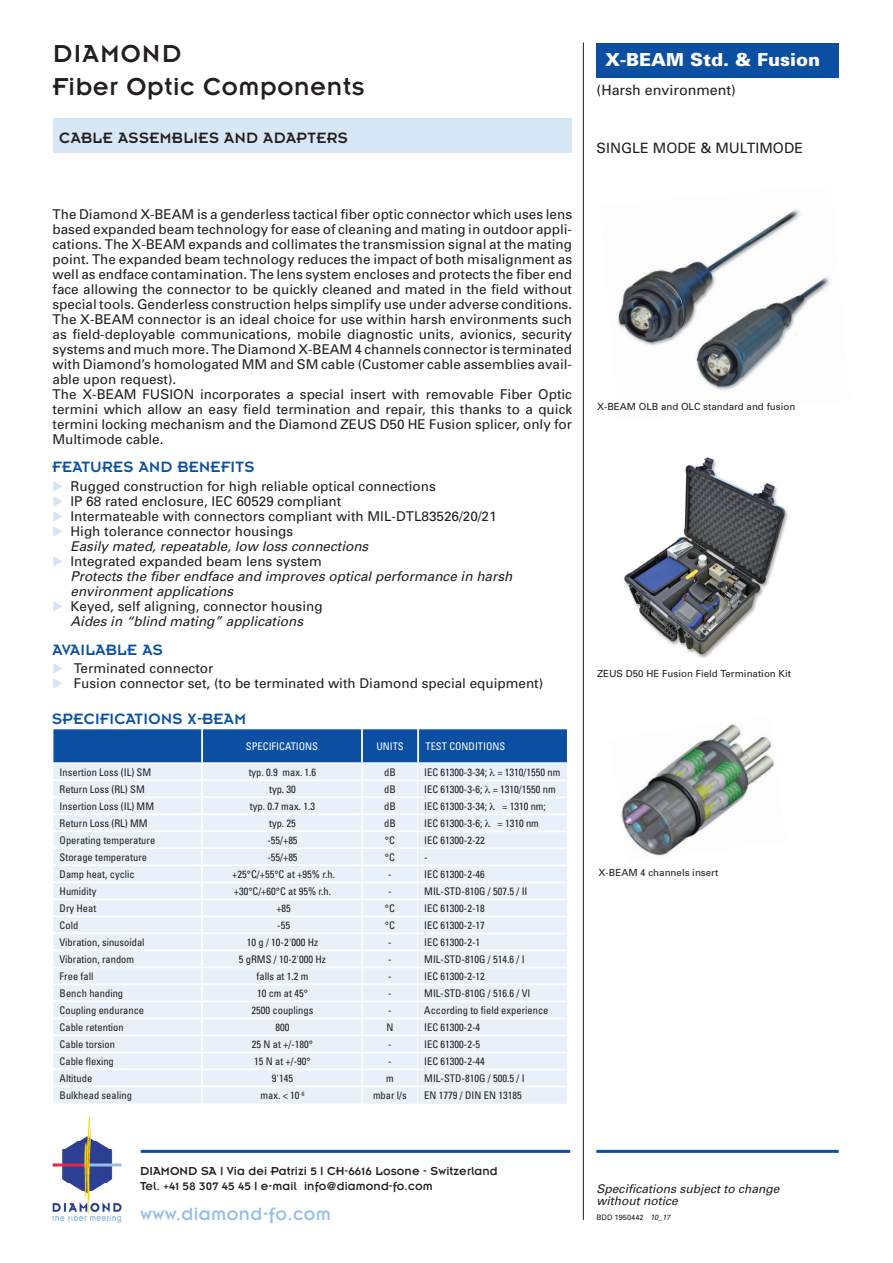
<style>
.page{position:relative;width:893px;height:1263px;background:#fff}
.page>*{position:absolute;margin:0;border:0;box-sizing:border-box;transform-origin:0 0}
.t1{font:27px/33px "Insignia";letter-spacing:.025em;color:#231f20}
.t2{font:19.5px "Insignia";letter-spacing:.02em;color:#97bfe6}
.t3{font:900 18px "Univers";color:#fff}
.t4{font:16.5px "Insignia";letter-spacing:.02em;color:#0a4fa2}
.t5{font:16.5px "Insignia";letter-spacing:.025em;color:#231f20}
.t6{font:14.25px "Univers";color:#231f20}
.t7{font:13.5px/15px "Univers";color:#231f20}
.t8{font:italic 13.5px/15px "Univers";color:#231f20}
.t9{font:12.75px/15.9px "Insignia";letter-spacing:.01em;color:#231f20}
.t10{font:italic 12px/12px "Univers";color:#231f20}
.t11{font:condensed 10.5px/17px "Univers";color:#231f20;text-align:center}
.t12{font:condensed 10.5px "Univers";color:#fff}
.t13{font:9.75px "Univers";color:#231f20}
.t14{font:7.5px "Univers";color:#231f20}
.s1{font-size:12px}
.s2{font-size:9px}
.s3{font-style:italic}
</style>
<div class="page">
<img style="left:618px;top:209px;width:213px;height:181px">
<div style="left:597px;top:44px;width:242px;height:34px;background:#0a4fa2"></div>
<div style="left:53px;top:119px;width:519px;height:34px;background:#d8e7f5"></div>
<hr style="left:583px;top:42px;width:1px;height:1178px;background:#231f20">
<hr style="left:141px;top:1150px;width:429px;height:3px;background:#0a4fa2">
<hr style="left:596px;top:1150px;width:243px;height:3px;background:#0a4fa2">
<img style="left:52px;top:1116px;width:70px;height:107px">
<img style="left:621px;top:724px;width:153px;height:132px">
<img style="left:624px;top:457px;width:164px;height:201px">
<svg style="left:53px;top:729px;width:514px;height:374px;background:#d6e4f1"></svg>
<h1 class="t1" style="left:53px;top:37px;width:313px">DIAMOND<br>Fiber Optic Components</h1>
<p class="t5" style="left:59px;top:129px;width:290px">CABLE ASSEMBLIES AND ADAPTERS</p>
<p class="t7" style="left:53px;top:207px;width:521px">The Diamond X-BEAM is a genderless tactical fiber optic connector which uses lens based expanded beam technology for ease of cleaning and mating in outdoor appli&shy;cations. The X-BEAM expands and collimates the transmission signal at the mating point. The expanded beam technology reduces the impact of both misalignment as well as endface contamination. The lens system encloses and protects the fiber end face allowing the connector to be quickly cleaned and mated in the field without special tools. Genderless construction helps simplify use under adverse conditions.<br>The X-BEAM connector is an ideal choice for use within harsh environments such as field-deployable communications, mobile diagnostic units, avionics, security systems and much more. The Diamond X-BEAM 4 channels connector is terminated with Diamond’s homologated MM and SM cable (Customer cable assemblies avail&shy;able upon request).<br>The X-BEAM FUSION incorporates a special insert with removable Fiber Optic termini which allow an easy field termination and repair, this thanks to a quick termini locking mechanism and the Diamond ZEUS D50 HE Fusion splicer, only for Multimode cable.</p>
<p class="t4" style="left:53px;top:459px;width:203px">FEATURES AND BENEFITS</p>
<p class="t7" style="left:71px;top:478px;width:428px">Rugged construction for high reliable optical connections<br>IP 68 rated enclosure, IEC 60529 compliant<br>Intermateable with connectors compliant with MIL-DTL83526/20/21<br>High tolerance connector housings</p>
<p class="t8" style="left:71px;top:538px;width:299px">Easily mated, repeatable, low loss connections</p>
<p class="t7" style="left:71px;top:553px;width:253px">Integrated expanded beam lens system</p>
<p class="t8" style="left:71px;top:568px;width:443px">Protects the fiber endface and improves optical performance in harsh environment applications</p>
<p class="t7" style="left:71px;top:598px;width:254px">Keyed, self aligning, connector housing</p>
<p class="t8" style="left:71px;top:613px;width:234px">Aides in “blind mating” applications</p>
<p class="t4" style="left:53px;top:641px;width:112px">AVAILABLE AS</p>
<p class="t7" style="left:74px;top:661px;width:471px">Terminated connector<br>Fusion connector set, (to be terminated with Diamond special equipment)</p>
<p class="t4" style="left:52px;top:711px;width:195px">SPECIFICATIONS X-BEAM</p>
<p class="t12" style="left:246px;top:740px;width:74px">SPECIFICATIONS</p>
<p class="t12" style="left:376px;top:740px;width:29px">UNITS</p>
<p class="t12" style="left:425px;top:740px;width:81px">TEST CONDITIONS</p>
<p class="t11" style="left:60px;top:763px;width:93px">Insertion Loss (IL) SM</p>
<p class="t11" style="left:249px;top:763px;width:69px">typ. 0.9 max. 1.6</p>
<p class="t11" style="left:60px;top:780px;width:87px">Return Loss (RL) SM</p>
<p class="t11" style="left:269px;top:780px;width:28px">typ. 30</p>
<p class="t11" style="left:60px;top:797px;width:96px">Insertion Loss (IL) MM</p>
<p class="t11" style="left:250px;top:797px;width:67px">typ. 0.7 max. 1.3</p>
<p class="t11" style="left:60px;top:814px;width:90px">Return Loss (RL) MM</p>
<p class="t11" style="left:269px;top:814px;width:28px">typ. 25</p>
<p class="t11" style="left:60px;top:831px;width:97px">Operating temperature</p>
<p class="t11" style="left:267px;top:831px;width:32px">-55/+85</p>
<p class="t11" style="left:60px;top:848px;width:89px">Storage temperature</p>
<p class="t11" style="left:267px;top:848px;width:32px">-55/+85</p>
<p class="t11" style="left:60px;top:865px;width:77px">Damp heat, cyclic</p>
<p class="t11" style="left:232px;top:865px;width:104px">+25°C/+55°C at +95% r.h.</p>
<p class="t11" style="left:60px;top:882px;width:38px">Humidity</p>
<p class="t11" style="left:234px;top:882px;width:99px">+30°C/+60°C at 95% r.h.</p>
<p class="t11" style="left:60px;top:899px;width:38px">Dry Heat</p>
<p class="t11" style="left:276px;top:899px;width:16px">+85</p>
<p class="t11" style="left:60px;top:916px;width:20px">Cold</p>
<p class="t11" style="left:277px;top:916px;width:14px">-55</p>
<p class="t11" style="left:60px;top:933px;width:86px">Vibration, sinusoidal</p>
<p class="t11" style="left:247px;top:933px;width:73px">10 g / 10-2'000 Hz</p>
<p class="t11" style="left:60px;top:951px;width:76px">Vibration, random</p>
<p class="t11" style="left:239px;top:951px;width:89px">5 gRMS / 10-2'000 Hz</p>
<p class="t11" style="left:60px;top:968px;width:35px">Free fall</p>
<p class="t11" style="left:257px;top:968px;width:53px">falls at 1.2 m</p>
<p class="t11" style="left:60px;top:985px;width:65px">Bench handing</p>
<p class="t11" style="left:257px;top:985px;width:52px">10 cm at 45°</p>
<p class="t11" style="left:60px;top:1002px;width:86px">Coupling endurance</p>
<p class="t11" style="left:252px;top:1002px;width:63px">2500 couplings</p>
<p class="t11" style="left:60px;top:1019px;width:66px">Cable retention</p>
<p class="t11" style="left:275px;top:1019px;width:15px">800</p>
<p class="t11" style="left:60px;top:1036px;width:57px">Cable torsion</p>
<p class="t11" style="left:252px;top:1036px;width:63px">25 N at +/-180°</p>
<p class="t11" style="left:60px;top:1053px;width:56px">Cable flexing</p>
<p class="t11" style="left:254px;top:1053px;width:58px">15 N at +/-90°</p>
<p class="t11" style="left:60px;top:1070px;width:34px">Altitude</p>
<p class="t11" style="left:272px;top:1070px;width:23px">9'145</p>
<p class="t11" style="left:60px;top:1087px;width:74px">Bulkhead sealing</p>
<p class="t11" style="left:261px;top:1087px;width:45px">max. &lt; 10<sup>-6</sup></p>
<p class="t11" style="left:373px;top:763px;width:35px">dB<br>dB<br>dB<br>dB<br>°C<br>°C<br>-<br>-<br>°C<br>°C<br>-<br>-<br>-<br>-<br>-<br>N<br>-<br>-<br>m<br>mbar l/s</p>
<p class="t11" style="left:424px;top:764px;width:137px;text-align:left">IEC 61300-3-34; = 1310/1550 nm<br>IEC 61300-3-6; = 1310/1550 nm<br>IEC 61300-3-34; λ = 1310 nm;<br>IEC 61300-3-6; λ = 1310 nm<br>IEC 61300-2-22<br>-<br>IEC 61300-2-46<br>MIL-STD-810G / 507.5 / II<br>IEC 61300-2-18<br>IEC 61300-2-17<br>IEC 61300-2-1<br>MIL-STD-810G / 514.6 / I<br>IEC 61300-2-12<br>MIL-STD-810G / 516.6 / VI<br>According to field experience<br>IEC 61300-2-4<br>IEC 61300-2-5<br>IEC 61300-2-44<br>MIL-STD-810G / 500.5 / I<br>EN 1779 / DIN EN 13185</p>
<h3 class="t3" style="left:605px;top:49px;width:216px">X-BEAM Std. &amp; Fusion</h3>
<p class="t6" style="left:597px;top:81px;width:141px">(Harsh environment)</p>
<p class="t6" style="left:597px;top:139px;width:208px">SINGLE MODE &amp; MULTIMODE</p>
<p class="t13" style="left:597px;top:400px;width:200px">X-BEAM OLB and OLC standard and fusion</p>
<p class="t13" style="left:597px;top:667px;width:196px">ZEUS D50 HE Fusion Field Termination Kit</p>
<p class="t13" style="left:599px;top:867px;width:121px">X-BEAM 4 channels insert</p>
<p class="t9" style="left:140px;top:1162px;width:359px">DIAMOND SA | Via dei Patrizi <span class="s1">5</span> | CH-<span class="s1">6616</span> Losone - Switzerland<br>Tel. <span class="s2">+</span><span class="s1">41 58 307 45 45</span> | e-mail info@diamond-fo.com</p>
<h2 class="t2" style="left:140px;top:1204px;width:192px">www.diamond-fo.com</h2>
<p class="t10" style="left:597px;top:1183px;width:184px">Specifications subject to change without notice</p>
<p class="t14" style="left:597px;top:1213px;width:75px">BDD 1950442 <span class="s3">10_17</span></p>
</div>
